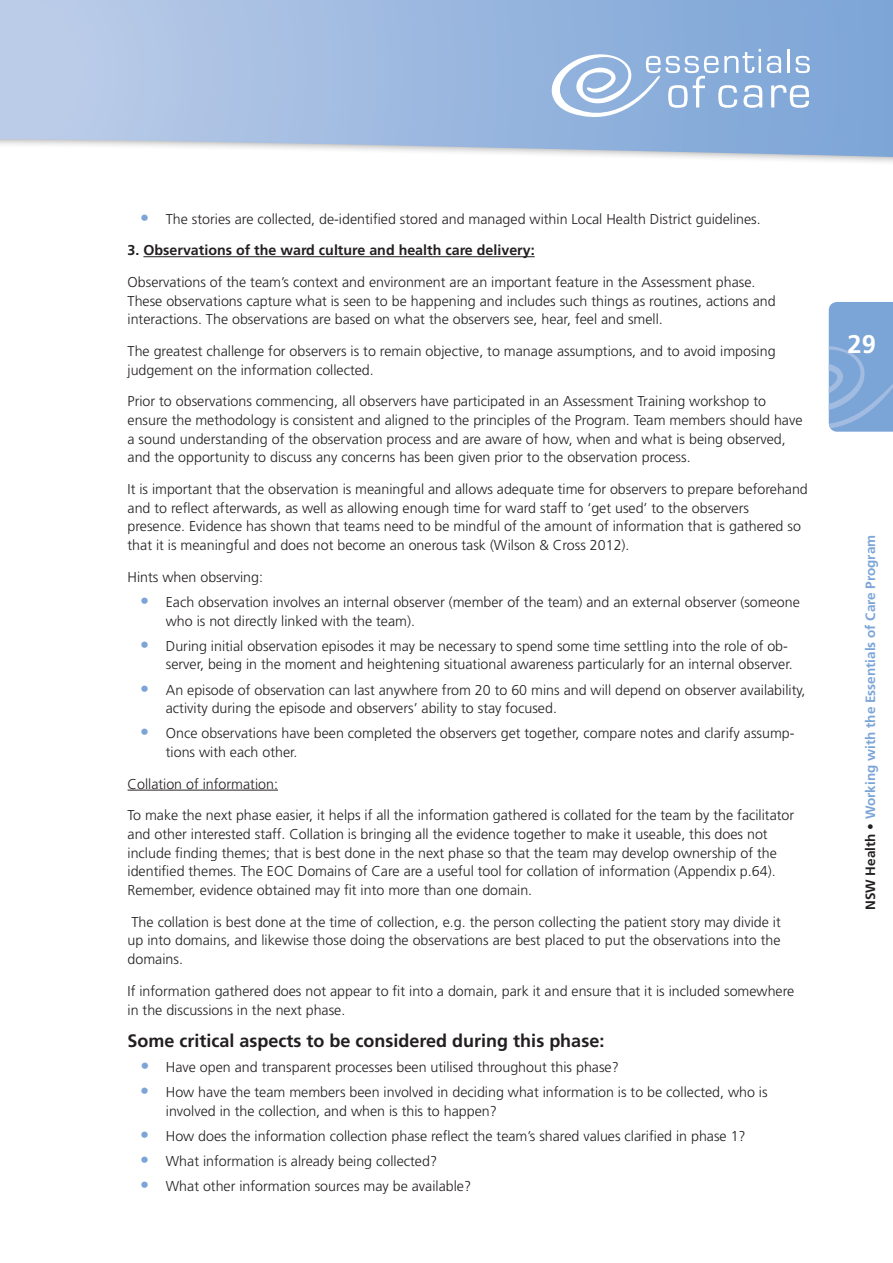
<style>
.page{position:relative;width:893px;height:1263px;background:#fff}
.page>*{position:absolute;margin:0;border:0;box-sizing:border-box;transform-origin:0 0}
.t1{font:700 25.5px "Frutiger CE";color:#fff}
.t2{font:700 18px "Frutiger CE";color:#231f20}
.t3{font:300 14.25px/18.8px "Frutiger";color:#231f20}
.t4{font:700 14.25px "Frutiger CE";color:#231f20}
.t5{font:700 13.5px "Frutiger CE";color:#7ca5d7}
.s1{font-weight:400;font-size:18px;color:#7ca5d7}
.s2{color:#231f20}
</style>
<div class="page">
<div style="left:0;top:0;width:893px;height:166px;background:#231f20;opacity:.5"></div>
<svg style="left:0;top:0;width:893px;height:157px;background:#a4bde1"></svg>
<svg style="left:829px;top:302px;width:64px;height:130px;background:#81a8d8"></svg>
<svg style="left:543px;top:46px;width:267px;height:84px;background:#9cbae0"></svg>
<hr style="left:143px;top:256px;width:392px;height:1px;background:#231f20">
<hr style="left:128px;top:790px;width:150px;height:1px;background:#231f20">
<p class="t3" style="left:140px;top:209px;width:622px"><span class="s1">•</span> The stories are collected, de-identified stored and managed within Local Health District guidelines.</p>
<p class="t4" style="left:128px;top:242px;width:409px">3. Observations of the ward culture and health care delivery:</p>
<p class="t3" style="left:128px;top:272px;width:650px">Observations of the team’s context and environment are an important feature in the Assessment phase.<br>These observations capture what is seen to be happening and includes such things as routines, actions and interactions. The observations are based on what the observers see, hear, feel and smell.</p>
<p class="t3" style="left:128px;top:341px;width:649px">The greatest challenge for observers is to remain objective, to manage assumptions, and to avoid imposing judgement on the information collected.</p>
<p class="t3" style="left:128px;top:392px;width:676px">Prior to observations commencing, all observers have participated in an Assessment Training workshop to ensure the methodology is consistent and aligned to the principles of the Program. Team members should have a sound understanding of the observation process and are aware of how, when and what is being observed, and the opportunity to discuss any concerns has been given prior to the observation process.</p>
<p class="t3" style="left:128px;top:479px;width:682px">It is important that the observation is meaningful and allows adequate time for observers to prepare beforehand and to reflect afterwards, as well as allowing enough time for ward staff to ‘get used’ to the observers presence. Evidence has shown that teams need to be mindful of the amount of information that is gathered so that it is meaningful and does not become an onerous task (Wilson &amp; Cross 2012).</p>
<p class="t3" style="left:128px;top:567px;width:137px">Hints when observing:</p>
<p class="t3" style="left:166px;top:592px;width:635px;text-indent:-26px"><span class="s1">•</span> Each observation involves an internal observer (member of the team) and an external observer (someone who is not directly linked with the team).</p>
<p class="t3" style="left:166px;top:636px;width:628px;text-indent:-26px"><span class="s1">•</span> During initial observation episodes it may be necessary to spend some time settling into the role of ob&shy;server, being in the moment and heightening situational awareness particularly for an internal observer.</p>
<p class="t3" style="left:166px;top:680px;width:641px;text-indent:-26px"><span class="s1">•</span> An episode of observation can last anywhere from 20 to 60 mins and will depend on observer availability, activity during the episode and observers’ ability to stay focused.</p>
<p class="t3" style="left:166px;top:724px;width:630px;text-indent:-26px"><span class="s1">•</span> Once observations have been completed the observers get together, compare notes and clarify assump&shy;tions with each other.</p>
<p class="t3" style="left:128px;top:774px;width:152px">Collation of information:</p>
<p class="t3" style="left:128px;top:806px;width:668px">To make the next phase easier, it helps if all the information gathered is collated for the team by the facilitator and other interested staff. Collation is bringing all the evidence together to make it useable, this does not include finding themes; that is best done in the next phase so that the team may develop ownership of the identified themes. The EOC Domains of Care are a useful tool for collation of information (Appendix p.64).<br>Remember, evidence obtained may fit into more than one domain.</p>
<p class="t3" style="left:128px;top:912px;width:655px;text-align:justify">The collation is best done at the time of collection, e.g. the person collecting the patient story may divide it up into domains, and likewise those doing the observations are best placed to put the observations into the domains.</p>
<p class="t3" style="left:128px;top:981px;width:668px">If information gathered does not appear to fit into a domain, park it and ensure that it is included somewhere in the discussions in the next phase.</p>
<p class="t2" style="left:128px;top:1030px;width:478px">Some critical aspects to be considered during this phase:</p>
<p class="t3" style="left:140px;top:1057px;width:480px"><span class="s1">•</span> Have open and transparent processes been utilised throughout this phase?</p>
<p class="t3" style="left:166px;top:1083px;width:603px;text-indent:-26px"><span class="s1">•</span> How have the team members been involved in deciding what information is to be collected, who is involved in the collection, and when is this to happen?</p>
<p class="t3" style="left:140px;top:1126px;width:607px"><span class="s1">•</span> How does the information collection phase reflect the team’s shared values clarified in phase 1?</p>
<p class="t3" style="left:140px;top:1152px;width:298px"><span class="s1">•</span> What information is already being collected?</p>
<p class="t3" style="left:140px;top:1177px;width:332px"><span class="s1">•</span> What other information sources may be available?</p>
<h1 class="t1" style="left:848px;top:329px;width:30px">29</h1>
<p class="t5" style="left:862px;top:910px;width:377px;rotate:-90deg"><span class="s2">NSW Health •</span> Working with the Essentials of Care Program</p>
</div>
